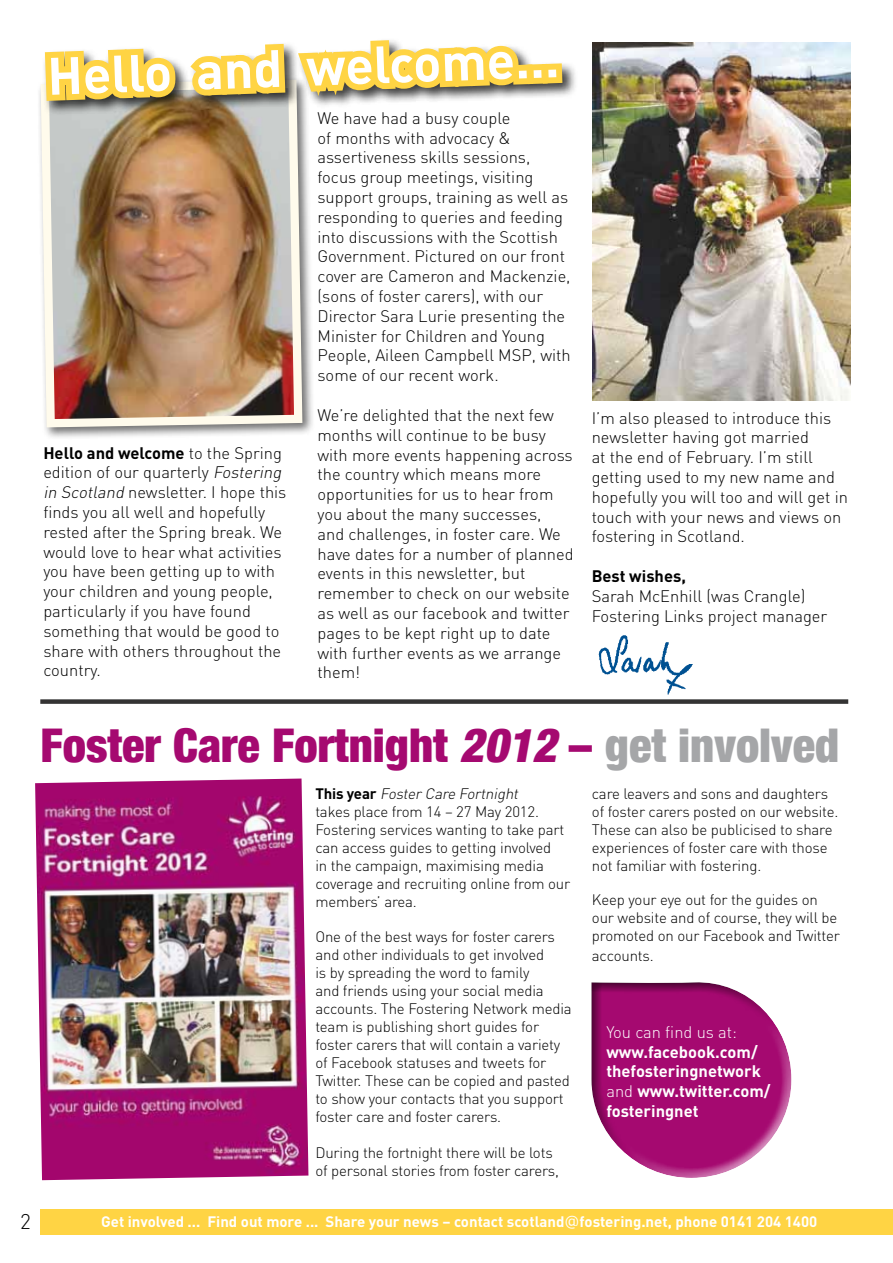
<style>
.page{position:relative;width:893px;height:1263px;background:#fff}
.page>*{position:absolute;margin:0;border:0;box-sizing:border-box;transform-origin:0 0}
.t1{font:700 51.75px "DIN";color:#fff}
.t2{font:900 condensed 46.5px "Helvetica Neue";color:#a50970}
.t3{font:300 21px "DIN";color:#000}
.t4{font:300 16.5px/19.8px "DIN";color:#000}
.t5{font:700 16.5px/19.8px "DIN";color:#fff}
.t6{font:300 16.5px "DIN";color:#fff}
.t7{font:700 16.5px "DIN";color:#000}
.t8{font:300 15px/18px "DIN";letter-spacing:-.01em;color:#000}
.t9{font:700 15px "DIN";color:#fff}
.s1{font-weight:700}
.s2{font-style:italic}
.s3{color:#a5a6a8}
.s4{font-weight:300}
.s5{font-family:"Verdana";font-weight:400}
</style>
<div class="page">
<div style="left:40px;top:1209px;width:853px;height:26px;background:#ffd444"></div>
<div style="left:42px;top:37px;width:536px;height:79px;background:#000;opacity:.75"></div>
<svg style="left:39px;top:37px;width:490px;height:401px"></svg>
<div style="left:513px;top:65px;width:20px;height:19px;border:12px solid #ffd444"></div>
<div style="left:528px;top:64px;width:19px;height:20px;border:12px solid #ffd444"></div>
<div style="left:542px;top:64px;width:20px;height:19px;border:12px solid #ffd444"></div>
<div style="left:40px;top:699px;width:808px;height:5px;background:#343333"></div>
<img style="left:592px;top:43px;width:258px;height:358px">
<img style="left:598px;top:635px;width:95px;height:60px">
<div style="left:612px;top:1009px;width:181px;height:171px;background:#fff;opacity:.75"></div>
<div style="left:591px;top:979px;width:185px;height:177px;background:#000;opacity:.75"></div>
<img style="left:35px;top:778px;width:273px;height:402px">
<h1 class="t1" style="left:46px;top:42px;width:514px;rotate:-2deg">Hello and welcome...</h1>
<p class="t4" style="left:43px;top:443px;width:245px"><span class="s1">Hello and welcome</span> to the Spring edition of our quarterly <span class="s2">Fostering in Scotland</span> newsletter. I hope this finds you all well and hopefully rested after the Spring break. We would love to hear what activities you have been getting up to with your children and young people, particularly if you have found something that would be good to share with others throughout the country.</p>
<p class="t4" style="left:317px;top:108px;width:255px">We have had a busy couple<br>of months with advocacy &amp; assertiveness skills sessions, focus group meetings, visiting support groups, training as well as responding to queries and feeding into discussions with the Scottish<br>Government. Pictured on our front cover are Cameron and Mackenzie, (sons of foster carers), with our<br>Director Sara Lurie presenting the<br>Minister for Children and Young<br>People, Aileen Campbell MSP, with some of our recent work.</p>
<p class="t4" style="left:317px;top:405px;width:258px">We’re delighted that the next few months will continue to be busy with more events happening across the country which means more opportunities for us to hear from you about the many successes,<br>and challenges, in foster care. We have dates for a number of planned events in this newsletter, but remember to check on our website as well as our facebook and twitter pages to be kept right up to date with further events as we arrange them!</p>
<p class="t4" style="left:592px;top:408px;width:258px">I’m also pleased to introduce this newsletter having got married<br>at the end of February. I’m still getting used to my new name and hopefully you will too and will get in touch with your news and views on fostering in Scotland.</p>
<p class="t7" style="left:592px;top:565px;width:96px">Best wishes,</p>
<p class="t4" style="left:592px;top:586px;width:237px">Sarah McEnhill (was Crangle)<br>Fostering Links project manager</p>
<h2 class="t2" style="left:40px;top:717px;width:800px">Foster Care Fortnight <span class="s2">2012</span> – <span class="s3">get involved</span></h2>
<p class="t8" style="left:315px;top:785px;width:256px"><span class="s1">T h i s ye a r</span> <span class="s2">FosterCare Fortnight<br></span>takes place from 14 – 27 May 2012.<br>Fostering services wanting to take part can access guides to getting involved<br>in the campaign, maximising media coverage and recruiting online from our members’ area.</p>
<p class="t8" style="left:315px;top:927px;width:258px">One of the best ways for foster carers and other individuals to get involved<br>is by spreading the word to family<br>and friends using your social media accounts. The Fostering Network media team is publishing short guides for foster carers that will contain a variety of Facebook statuses and tweets for Twitter. These can be copied and pasted to show your contacts that you support foster care and foster carers.</p>
<p class="t8" style="left:315px;top:1143px;width:245px">During the fortnight there will be lots of personal stories from foster carers,</p>
<p class="t8" style="left:592px;top:784px;width:248px">care leavers and sons and daughters of foster carers posted on our website.<br>These can also be publicised to share experiences of foster care with those not familiar with fostering.</p>
<p class="t8" style="left:592px;top:891px;width:250px">Keep your eye out for the guides on our website and of course, they will be promoted on our Facebook and Twitter</p>
<p class="t8" style="left:592px;top:946px;width:63px">accounts.</p>
<p class="t6" style="left:606px;top:1021px;width:132px">You can find us at:</p>
<p class="t5" style="left:606px;top:1041px;width:166px">www.facebook.com/ thefosteringnetwork <span class="s4">and</span> www.twitter.com/ fosteringnet</p>
<p class="t3" style="left:20px;top:1208px;width:12px">2</p>
<p class="t9" style="left:101px;top:1211px;width:718px">Get involved ... Find out more ... Share your news – contact scotland<span class="s5">@</span>fostering.net, phone 0141 204 1400</p>
</div>
